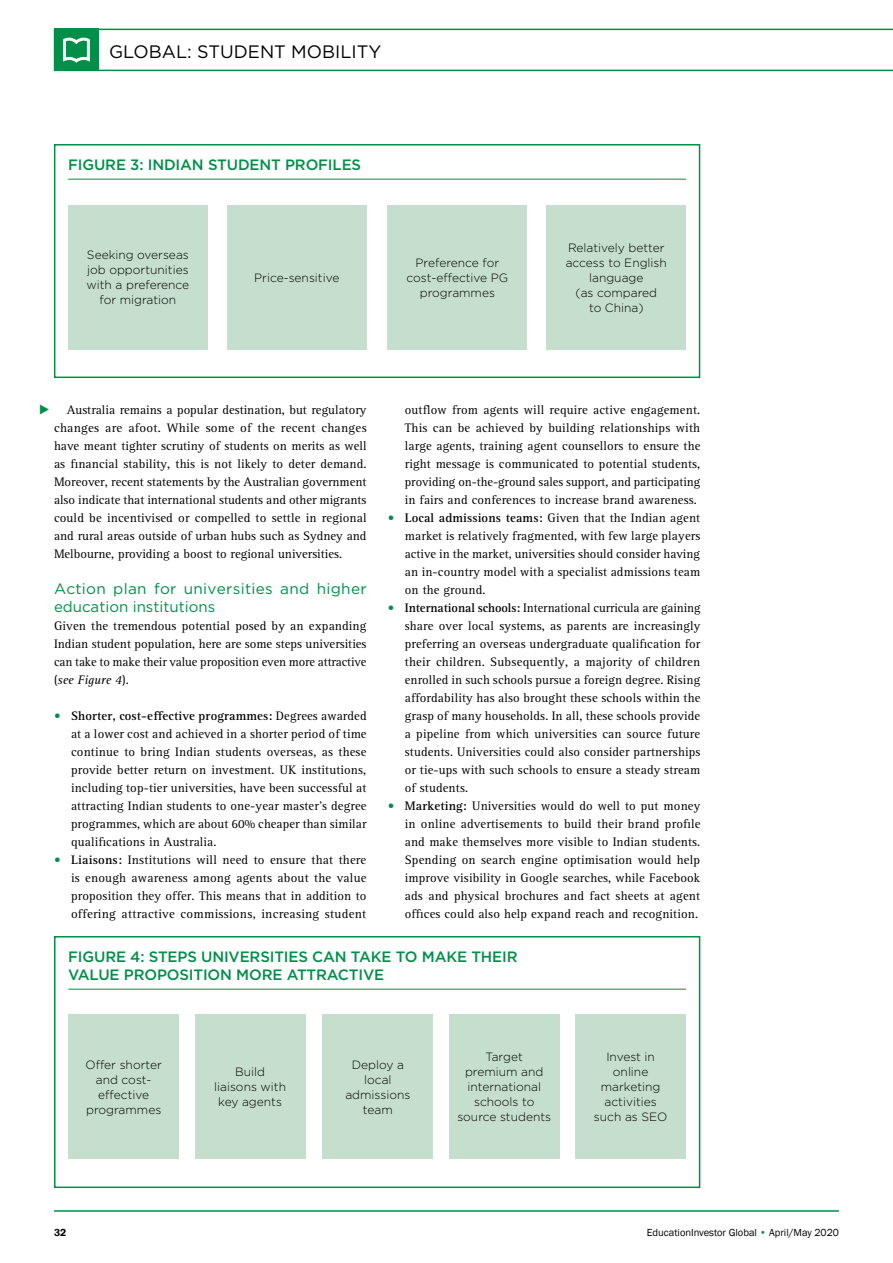
<style>
.page{position:relative;width:893px;height:1263px;background:#fff}
.page>*{position:absolute;margin:0;border:0;box-sizing:border-box;transform-origin:0 0}
.t1{font:21px "MS Gothic";color:#008f48}
.t2{font:18px "Gotham";color:#000}
.t3{font:500 15px/18px "Gotham";letter-spacing:-.01em;color:#008f48}
.t4{font:15px/18px "Gotham";letter-spacing:.02em;color:#008f48}
.t5{font:12.75px/18px "Agfa Rotis Serif";letter-spacing:.01em;color:#000;text-align:justify}
.t6{font:300 12px/15px "Gotham";color:#000;text-align:center}
.t7{font:10.5px "Franklin Gothic";color:#000}
.t8{font:600 10.5px "Franklin Gothic";color:#000}
.s1{font-style:italic}
.s2{color:#008f48}
.s3{font-weight:700}
</style>
<div class="page">
<hr style="left:54px;top:1210px;width:785px;height:2px;background:#008f48">
<svg style="left:54px;top:29px;width:839px;height:42px"></svg>
<hr style="left:68px;top:179px;width:618px;height:1px;background:#008f48">
<div style="left:54px;top:144px;width:646px;height:234px;border:2px solid #008f48"></div>
<div style="left:388px;top:205px;width:139px;height:144px;background:#c6decd"></div>
<div style="left:68px;top:205px;width:140px;height:144px;background:#c6decd"></div>
<div style="left:547px;top:205px;width:139px;height:144px;background:#c6decd"></div>
<div style="left:227px;top:205px;width:140px;height:144px;background:#c6decd"></div>
<hr style="left:68px;top:989px;width:618px;height:1px;background:#008f48">
<div style="left:54px;top:936px;width:646px;height:252px;border:2px solid #008f48"></div>
<div style="left:322px;top:1014px;width:111px;height:144px;background:#c6decd"></div>
<div style="left:68px;top:1014px;width:111px;height:144px;background:#c6decd"></div>
<div style="left:449px;top:1014px;width:111px;height:144px;background:#c6decd"></div>
<div style="left:575px;top:1014px;width:111px;height:144px;background:#c6decd"></div>
<div style="left:195px;top:1014px;width:111px;height:144px;background:#c6decd"></div>
<h2 class="t2" style="left:109px;top:41px;width:274px">GLOBAL: STUDENT MOBILITY</h2>
<p class="t3" style="left:68px;top:156px;width:294px">FIGURE 3: INDIAN STUDENT PROFILES</p>
<p class="t6" style="left:87px;top:247px;width:104px">Seeking overseas job opportunities with a preference for migration</p>
<p class="t6" style="left:566px;top:240px;width:103px">Relatively better access to English language<br>(as compared<br>to China)</p>
<p class="t6" style="left:406px;top:255px;width:103px">Preference for cost-effective PG programmes</p>
<p class="t6" style="left:254px;top:270px;width:87px">Price-sensitive</p>
<h1 class="t1" style="left:39px;top:399px;width:12px">▶</h1>
<p class="t5" style="left:54px;top:401px;width:314px;text-indent:13px">Australia remains a popular destination, but regulatory changes are afoot. While some of the recent changes have meant tighter scrutiny of students on merits as well as financial stability, this is not likely to deter demand.<br>Moreover, recent statements by the Australian government also indicate that international students and other migrants could be incentivised or compelled to settle in regional and rural areas outside of urban hubs such as Sydney and Melbourne, providing a boost to regional universities.</p>
<p class="t4" style="left:54px;top:580px;width:314px">Action plan for universities and higher education institutions</p>
<p class="t5" style="left:54px;top:617px;width:314px">Given the tremendous potential posed by an expanding Indian student population, here are some steps universities can take to make their value proposition even more attractive (<span class="s1">see Figure 4</span>).</p>
<p class="t5" style="left:71px;top:707px;width:297px;text-indent:-17px"><span class="s2">•</span> <span class="s3">Shorter, cost-effective programmes:</span> Degrees awarded at a lower cost and achieved in a shorter period of time continue to bring Indian students overseas, as these provide better return on investment. UK institutions, including top-tier universities, have been successful at attracting Indian students to one-year master’s degree programmes, which are about 60% cheaper than similar qualifications in Australia.</p>
<p class="t5" style="left:71px;top:851px;width:297px;text-indent:-17px"><span class="s2">•</span> <span class="s3">Liaisons:</span> Institutions will need to ensure that there is enough awareness among agents about the value proposition they offer. This means that in addition to offering attractive commissions, increasing student</p>
<p class="t5" style="left:405px;top:401px;width:297px">outflow from agents will require active engagement.<br>This can be achieved by building relationships with large agents, training agent counsellors to ensure the right message is communicated to potential students, providing on-the-ground sales support, and participating in fairs and conferences to increase brand awareness.</p>
<p class="t5" style="left:405px;top:509px;width:297px;text-indent:-17px"><span class="s2">•</span> <span class="s3">Local admissions teams:</span> Given that the Indian agent market is relatively fragmented, with few large players active in the market, universities should consider having an in-country model with a specialist admissions team on the ground.</p>
<p class="t5" style="left:405px;top:599px;width:297px;text-indent:-17px"><span class="s2">•</span> <span class="s3">International schools:</span> International curricula are gaining share over local systems, as parents are increasingly preferring an overseas undergraduate qualification for their children. Subsequently, a majority of children enrolled in such schools pursue a foreign degree. Rising affordability has also brought these schools within the grasp of many households. In all, these schools provide a pipeline from which universities can source future students. Universities could also consider partnerships or tie-ups with such schools to ensure a steady stream of students.</p>
<p class="t5" style="left:405px;top:797px;width:297px;text-indent:-17px"><span class="s2">•</span> <span class="s3">Marketing:</span> Universities would do well to put money in online advertisements to build their brand profile and make themselves more visible to Indian students.<br>Spending on search engine optimisation would help improve visibility in Google searches, while Facebook ads and physical brochures and fact sheets at agent offices could also help expand reach and recognition.</p>
<p class="t3" style="left:68px;top:948px;width:451px">FIGURE 4: STEPS UNIVERSITIES CAN TAKE TO MAKE THEIR<br>VALUE PROPOSITION MORE ATTRACTIVE</p>
<p class="t6" style="left:86px;top:1056px;width:78px">Offer shorter and cost&shy;effective programmes</p>
<p class="t6" style="left:457px;top:1049px;width:95px">Target<br>premium and international schools to source students</p>
<p class="t6" style="left:594px;top:1049px;width:75px">Invest in online marketing activities such as SEO</p>
<p class="t6" style="left:345px;top:1056px;width:67px">Deploy a local admissions team</p>
<p class="t6" style="left:214px;top:1064px;width:73px">Build liaisons with key agents</p>
<p class="t8" style="left:54px;top:1226px;width:14px">32</p>
<p class="t7" style="left:647px;top:1226px;width:194px">EducationInvestor Global <span class="s2">•</span> April/May 2020</p>
</div>
